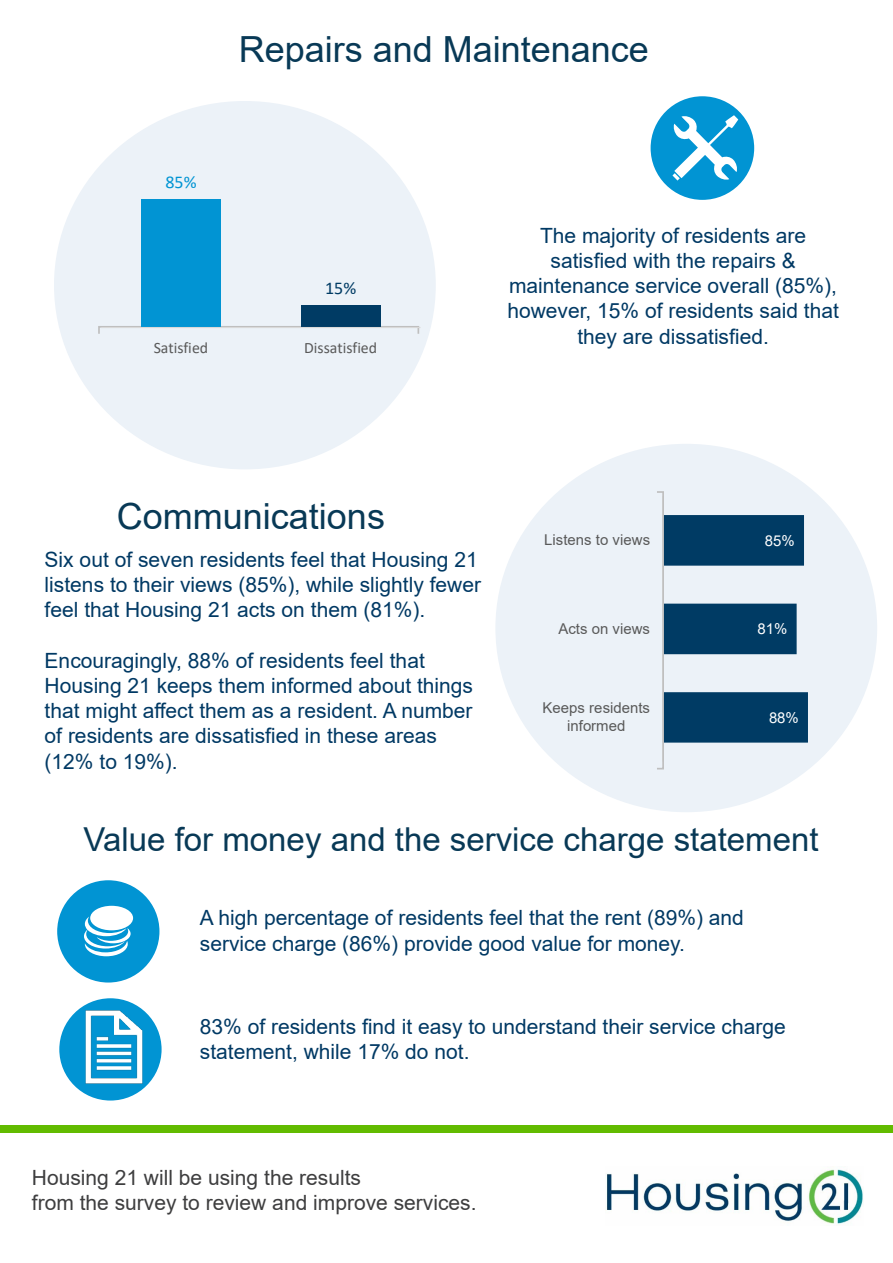
<style>
.page{position:relative;width:893px;height:1263px;background:#fff}
.page>*{position:absolute;margin:0;border:0;box-sizing:border-box;transform-origin:0 0}
.t1{font:36px "Arial";color:#083956}
.t2{font:33px "Arial";color:#083956}
.t3{font:21px/25.2px "Arial";color:#003964}
.t4{font:21px/25.2px "Arial";color:#3e3e3f}
.t5{font:18px "Calibri";color:#0194d3}
.t6{font:18px "Calibri";color:#003b64}
.t7{font:15.9px "Calibri";color:#595959}
.t8{font:15px/17.2px "Arial";color:#595959;text-align:center}
.t9{font:15px "Arial";color:#fff}
</style>
<div class="page">
<div style="left:0;top:1125px;width:893px;height:8px;background:#62bb00"></div>
<img style="left:606px;top:1169px;width:257px;height:55px">
<div style="left:54px;top:101px;width:382px;height:368px;background:#ecf2f8;border-radius:50%"></div>
<div style="left:98px;top:326px;width:321px;height:9px;border:2px solid #bfbfbf"></div>
<div style="left:495px;top:444px;width:382px;height:368px;background:#ecf2f8;border-radius:50%"></div>
<div style="left:141px;top:199px;width:80px;height:128px;background:#0194d3"></div>
<div style="left:301px;top:305px;width:79px;height:22px;background:#003b64"></div>
<hr style="left:101px;top:327px;width:319px;height:1px;background:#d9d9d9">
<div style="left:651px;top:96px;width:103px;height:104px;background:#0194d3;border-radius:50%"></div>
<svg style="left:672px;top:115px;width:66px;height:66px"></svg>
<div style="left:59px;top:998px;width:103px;height:102px;background:#0194d3;border-radius:50%"></div>
<div style="left:57px;top:880px;width:102px;height:102px;background:#0194d3;border-radius:50%"></div>
<svg style="left:81px;top:886px;width:58px;height:71px"></svg>
<svg style="left:664px;top:515px;width:144px;height:228px"></svg>
<img style="left:70px;top:1004px;width:87px;height:86px">
<div style="left:656px;top:491px;width:8px;height:278px;border:2px solid #bfbfbf"></div>
<p class="t5" style="left:165px;top:169px;width:33px">85%</p>
<p class="t1" style="left:239px;top:25px;width:412px">Repairs and Maintenance</p>
<p class="t6" style="left:325px;top:275px;width:33px">15%</p>
<p class="t7" style="left:154px;top:336px;width:56px">Satisfied</p>
<p class="t7" style="left:304px;top:336px;width:74px">Dissatisfied</p>
<p class="t3" style="left:507px;top:223px;width:333px;text-align:center">The majority of residents are satisfied with the repairs &amp; maintenance service overall (85%), however, 15% of residents said that they are dissatisfied.</p>
<p class="t1" style="left:117px;top:492px;width:270px">Communications</p>
<p class="t3" style="left:45px;top:547px;width:438px">Six out of seven residents feel that Housing 21 listens to their views (85%), while slightly fewer feel that Housing 21 acts on them (81%).</p>
<p class="t3" style="left:45px;top:648px;width:430px">Encouragingly, 88% of residents feel that Housing 21 keeps them informed about things that might affect them as a resident. A number of residents are dissatisfied in these areas (12% to 19%).</p>
<p class="t8" style="left:544px;top:531px;width:107px">Listens to views</p>
<p class="t8" style="left:558px;top:620px;width:93px">Acts on views</p>
<p class="t8" style="left:543px;top:699px;width:109px">Keeps residents informed</p>
<p class="t9" style="left:765px;top:530px;width:31px">85%</p>
<p class="t9" style="left:758px;top:619px;width:31px">81%</p>
<p class="t9" style="left:769px;top:707px;width:31px">88%</p>
<p class="t2" style="left:84px;top:817px;width:736px">Value for money and the service charge statement</p>
<p class="t3" style="left:200px;top:905px;width:545px">A high percentage of residents feel that the rent (89%) and service charge (86%) provide good value for money.</p>
<p class="t3" style="left:200px;top:1014px;width:587px">83% of residents find it easy to understand their service charge statement, while 17% do not.</p>
<p class="t4" style="left:32px;top:1164px;width:446px">Housing 21 will be using the results<br>from the survey to review and improve services.</p>
</div>
